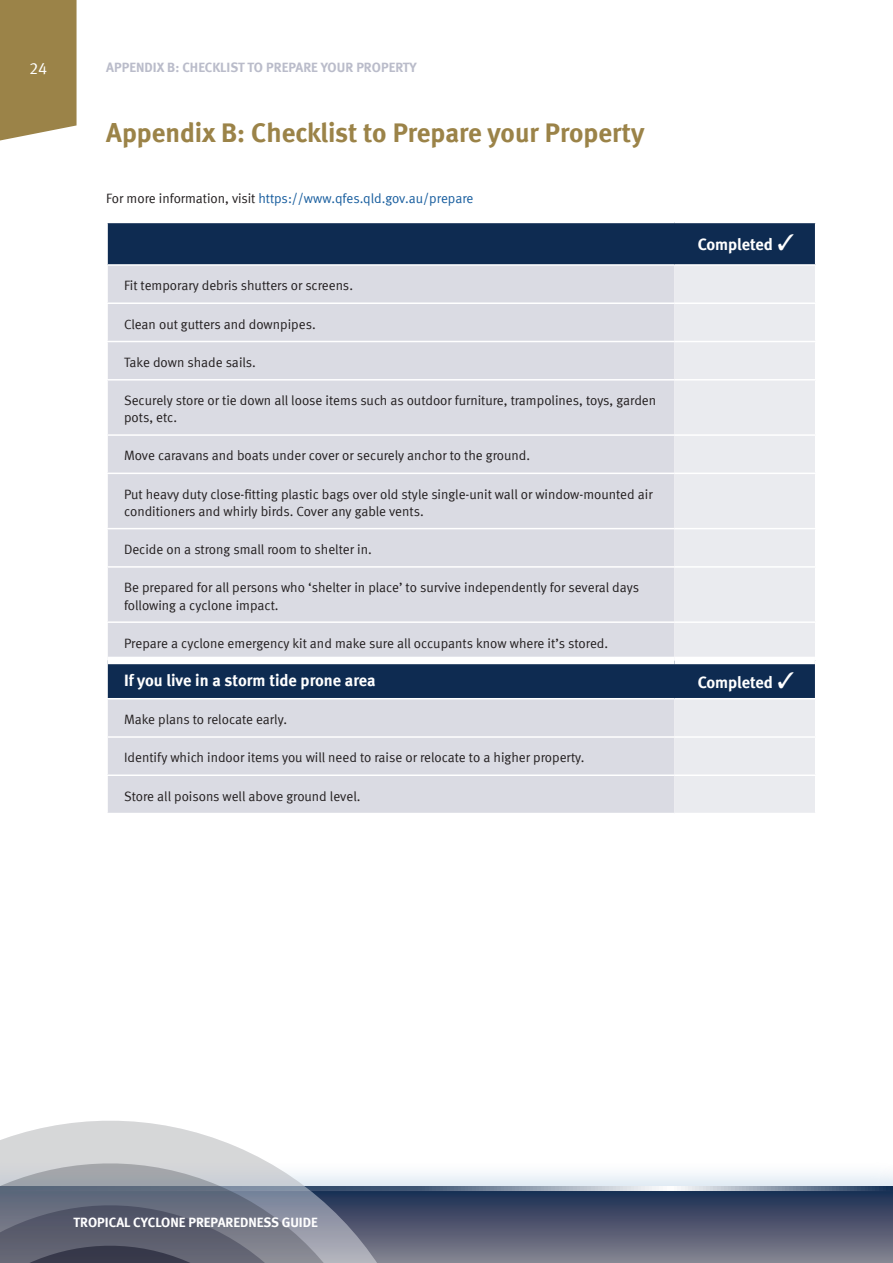
<style>
.page{position:relative;width:893px;height:1263px;background:#fff}
.page>*{position:absolute;margin:0;border:0;box-sizing:border-box;transform-origin:0 0}
.t1{font:27px "Meta Bold LF";color:#9b8348}
.t2{font:16.5px "Meta Bold LF";color:#fff}
.t3{font:16.5px "Meta Normal LF";color:#fff}
.t4{font:13.5px/17.2px "Meta Normal LF";color:#231f20}
.t5{font:13.5px "Meta Normal LF";color:#175d9e}
.t6{font:13.5px "Meta Bold LF";color:#babcca}
.t7{font:13.5px "Meta Bold LF";color:#fff}
.s1{color:#231f20}
</style>
<div class="page">
<div style="left:0;top:1159px;width:893px;height:104px;background:#015ca6;opacity:.15"></div>
<svg style="left:476px;top:1191px;width:417px;height:72px;background:#515871"></svg>
<svg style="left:476px;top:1186px;width:417px;height:5px;background:#9ba7b7"></svg>
<svg style="left:0;top:0;width:77px;height:141px;background:#a18a53"></svg>
<svg style="left:59px;top:1120px;width:417px;height:143px"></svg>
<svg style="left:0;top:1125px;width:427px;height:138px"></svg>
<svg style="left:0;top:1173px;width:380px;height:90px;background:#717686"></svg>
<div style="left:108px;top:223px;width:707px;height:41px;background:#0e2b51"></div>
<svg style="left:108px;top:266px;width:566px;height:547px;background:#cdcfd9"></svg>
<div style="left:674px;top:266px;width:141px;height:547px;background:#eaebef"></div>
<hr style="left:106px;top:434px;width:568px;height:2px;background:#fff">
<hr style="left:674px;top:434px;width:142px;height:2px;background:#fff">
<hr style="left:106px;top:473px;width:568px;height:1px;background:#fff">
<hr style="left:674px;top:473px;width:142px;height:1px;background:#fff">
<hr style="left:106px;top:528px;width:568px;height:1px;background:#fff">
<hr style="left:674px;top:528px;width:142px;height:1px;background:#fff">
<hr style="left:106px;top:566px;width:568px;height:2px;background:#fff">
<hr style="left:674px;top:566px;width:142px;height:2px;background:#fff">
<hr style="left:106px;top:621px;width:568px;height:2px;background:#fff">
<hr style="left:674px;top:621px;width:142px;height:2px;background:#fff">
<hr style="left:106px;top:302px;width:568px;height:2px;background:#fff">
<hr style="left:106px;top:341px;width:568px;height:1px;background:#fff">
<hr style="left:106px;top:379px;width:568px;height:1px;background:#fff">
<hr style="left:106px;top:736px;width:568px;height:2px;background:#fff">
<hr style="left:106px;top:774px;width:568px;height:2px;background:#fff">
<hr style="left:674px;top:302px;width:142px;height:2px;background:#fff">
<hr style="left:674px;top:341px;width:142px;height:1px;background:#fff">
<hr style="left:674px;top:379px;width:142px;height:1px;background:#fff">
<hr style="left:674px;top:736px;width:142px;height:2px;background:#fff">
<hr style="left:674px;top:774px;width:142px;height:2px;background:#fff">
<hr style="left:106px;top:698px;width:568px;height:1px;background:#fff">
<hr style="left:674px;top:698px;width:142px;height:1px;background:#fff">
<div style="left:108px;top:657px;width:566px;height:7px;background:#fff"></div>
<div style="left:674px;top:657px;width:141px;height:7px;background:#fff"></div>
<p class="t3" style="left:29px;top:59px;width:20px">24</p>
<p class="t6" style="left:106px;top:60px;width:312px">APPENDIX B: CHECKLIST TO PREPARE YOUR PROPERTY</p>
<h1 class="t1" style="left:106px;top:116px;width:540px">Appendix B: Checklist to Prepare your Property</h1>
<p class="t5" style="left:106px;top:191px;width:369px"><span class="s1">For more information, visit</span> https://www.qfes.qld.gov.au/prepare</p>
<p class="t2" style="left:698px;top:235px;width:98px">Completed ✓</p>
<p class="t4" style="left:124px;top:277px;width:230px">Fit temporary debris shutters or screens.</p>
<p class="t4" style="left:124px;top:315px;width:193px">Clean out gutters and downpipes.</p>
<p class="t4" style="left:124px;top:353px;width:133px">Take down shade sails.</p>
<p class="t4" style="left:124px;top:392px;width:534px">Securely store or tie down all loose items such as outdoor furniture, trampolines, toys, garden pots, etc.</p>
<p class="t4" style="left:124px;top:447px;width:407px">Move caravans and boats under cover or securely anchor to the ground.</p>
<p class="t4" style="left:124px;top:485px;width:530px">Put heavy duty close-fitting plastic bags over old style single-unit wall or window-mounted air conditioners and whirly birds. Cover any gable vents.</p>
<p class="t4" style="left:124px;top:540px;width:249px">Decide on a strong small room to shelter in.</p>
<p class="t4" style="left:124px;top:579px;width:516px">Be prepared for all persons who ‘shelter in place’ to survive independently for several days following a cyclone impact.</p>
<p class="t4" style="left:124px;top:634px;width:486px">Prepare a cyclone emergency kit and make sure all occupants know where it’s stored.</p>
<p class="t2" style="left:124px;top:671px;width:253px">If you live in a storm tide prone area</p>
<p class="t2" style="left:698px;top:673px;width:98px">Completed ✓</p>
<p class="t4" style="left:124px;top:711px;width:164px">Make plans to relocate early.</p>
<p class="t4" style="left:124px;top:749px;width:462px">Identify which indoor items you will need to raise or relocate to a higher property.</p>
<p class="t4" style="left:124px;top:787px;width:238px">Store all poisons well above ground level.</p>
<p class="t7" style="left:74px;top:1214px;width:246px">TROPICAL CYCLONE PREPAREDNESS GUIDE</p>
</div>
